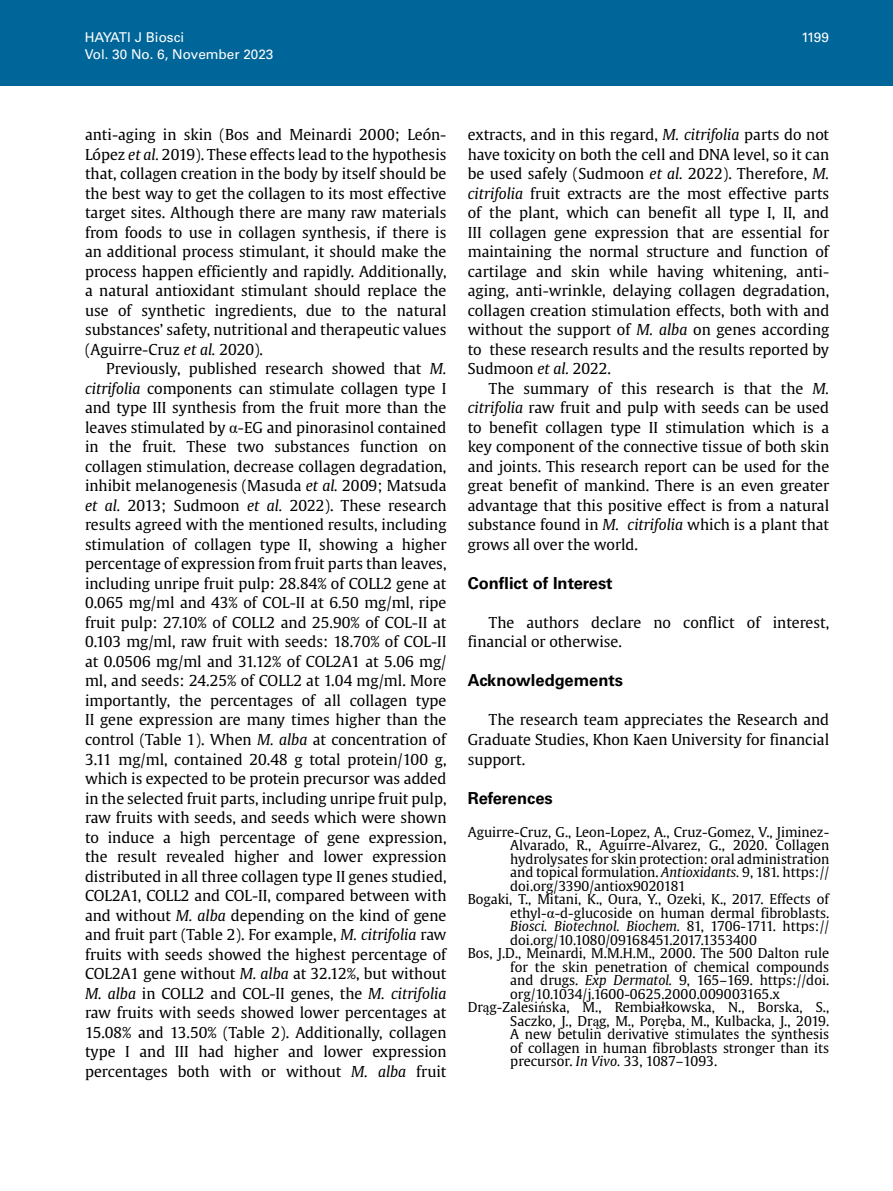
<style>
.page{position:relative;width:893px;height:1191px;background:#fff}
.page>*{position:absolute;margin:0;border:0;box-sizing:border-box;transform-origin:0 0}
.t1{font:700 16.5px "Univers LT Std";color:#000}
.t2{font:15px/19.5px "Gulliver";color:#000;text-align:justify}
.t3{font:13.5px "Gulliver";color:#000}
.t4{font:italic 13.5px "Gulliver";color:#000}
.t5{font:13.5px "Univers LT Std";color:#fff}
.s1{font-style:italic}
.s2{font-family:"Times New Roman";font-size:16.5px}
.s3{font-family:"Times New Roman";font-size:15px}
.s4{font-style:normal}
</style>
<div class="page">
<div style="left:0;top:0;width:893px;height:85px;background:#069"></div>
<p class="t5" style="left:85px;top:30px;width:101px">HAYATI J Biosci</p>
<p class="t5" style="left:801px;top:30px;width:29px">1199</p>
<p class="t5" style="left:85px;top:46px;width:190px">Vol. 30 No. 6, November 2023</p>
<p class="t2" style="left:85px;top:125px;width:363px">anti-aging in skin (Bos and Meinardi 2000; León-López <span class="s1">et al.</span> 2019). These effects lead to the hypothesis that, collagen creation in the body by itself should be the best way to get the collagen to its most effective target sites. Although there are many raw materials from foods to use in collagen synthesis, if there is an additional process stimulant, it should make the process happen efficiently and rapidly. Additionally, a natural antioxidant stimulant should replace the use of synthetic ingredients, due to the natural substances’ safety, nutritional and therapeutic values (Aguirre-Cruz <span class="s1">et al.</span> 2020).</p>
<p class="t2" style="left:85px;top:359px;width:363px;text-indent:21px">Previously, published research showed that <span class="s1">M. citrifolia</span> components can stimulate collagen type I and type III synthesis from the fruit more than the leaves stimulated by <span class="s2">α</span>-EG and pinorasinol contained in the fruit. These two substances function on collagen stimulation, decrease collagen degradation, inhibit melanogenesis (Masuda <span class="s1">et al.</span> 2009; Matsuda <span class="s1">et al.</span> 2013; Sudmoon <span class="s1">et al.</span> 2022). These research results agreed with the mentioned results, including stimulation of collagen type II, showing a higher percentage of expression from fruit parts than leaves, including unripe fruit pulp: 28.84% of COLL2 gene at 0.065 mg/ml and 43% of COL-II at 6.50 mg/ml, ripe fruit pulp: 27.10% of COLL2 and 25.90% of COL-II at 0.103 mg/ml, raw fruit with seeds: 18.70% of COL-II at 0.0506 mg/ml and 31.12% of COL2A1 at 5.06 mg/ ml, and seeds: 24.25% of COLL2 at 1.04 mg/ml. More importantly, the percentages of all collagen type II gene expression are many times higher than the control (Table 1). When <span class="s1">M. alba</span> at concentration of 3.11 mg/ml, contained 20.48 g total protein/100 g, which is expected to be protein precursor was added in the selected fruit parts, including unripe fruit pulp, raw fruits with seeds, and seeds which were shown to induce a high percentage of gene expression, the result revealed higher and lower expression distributed in all three collagen type II genes studied, COL2A1, COLL2 and COL-II, compared between with and without <span class="s1">M. alba</span> depending on the kind of gene and fruit part (Table 2). For example, <span class="s1">M. citrifolia</span> raw fruits with seeds showed the highest percentage of COL2A1 gene without <span class="s1">M. alba</span> at 32.12%, but without <span class="s1">M. alba</span> in COLL2 and COL-II genes, the <span class="s1">M. citrifolia </span>raw fruits with seeds showed lower percentages at 15.08% and 13.50% (Table 2). Additionally, collagen type I and III had higher and lower expression percentages both with or without <span class="s1">M. alba</span> fruit</p>
<p class="t2" style="left:468px;top:125px;width:363px">extracts, and in this regard, <span class="s1">M. citrifolia</span> parts do not have toxicity on both the cell and DNA level, so it can be used safely (Sudmoon <span class="s1">et al.</span> 2022). Therefore, <span class="s1">M. citrifolia</span> fruit extracts are the most effective parts of the plant, which can benefit all type I, II, and III collagen gene expression that are essential for maintaining the normal structure and function of cartilage and skin while having whitening, anti&shy;aging, anti-wrinkle, delaying collagen degradation, collagen creation stimulation effects, both with and without the support of <span class="s1">M. alba</span> on genes according to these research results and the results reported by Sudmoon <span class="s1">et al.</span> 2022.</p>
<p class="t2" style="left:468px;top:378px;width:363px;text-indent:21px">The summary of this research is that the <span class="s1">M. citrifolia</span> raw fruit and pulp with seeds can be used to benefit collagen type II stimulation which is a key component of the connective tissue of both skin and joints. This research report can be used for the great benefit of mankind. There is an even greater advantage that this positive effect is from a natural substance found in <span class="s1">M. citrifolia</span> which is a plant that grows all over the world.</p>
<p class="t1" style="left:468px;top:573px;width:146px">Conflict of Interest</p>
<p class="t2" style="left:468px;top:612px;width:363px;text-indent:21px">The authors declare no conflict of interest, financial or otherwise.</p>
<p class="t1" style="left:468px;top:671px;width:157px">Acknowledgements</p>
<p class="t2" style="left:468px;top:710px;width:363px;text-indent:21px">The research team appreciates the Research and Graduate Studies, Khon Kaen University for financial support.</p>
<p class="t1" style="left:468px;top:788px;width:87px">References</p>
<p class="t3" style="left:468px;top:823px;width:363px">Aguirre-Cruz, G., Leon-Lopez, A., Cruz-Gomez, V., Jiminez-</p>
<p class="t3" style="left:510px;top:836px;width:320px">Alvarado, R., Aguirre-Alvarez, G., 2020. Collagen</p>
<p class="t3" style="left:510px;top:850px;width:320px">hydrolysates for skin protection: oral administration</p>
<p class="t3" style="left:510px;top:863px;width:320px">and topical formulation. <span class="s1">Antioxidants.</span> 9, 181. https://</p>
<p class="t3" style="left:510px;top:877px;width:177px">doi.org/3390/antiox9020181</p>
<p class="t3" style="left:468px;top:890px;width:363px">Bogaki, T., Mitani, K., Oura, Y., Ozeki, K., 2017. Effects of</p>
<p class="t3" style="left:510px;top:904px;width:320px">ethyl-<span class="s3">α</span>-d-glucoside on human dermal fibroblasts.</p>
<p class="t4" style="left:510px;top:918px;width:320px">Biosci. Biotechnol. Biochem. <span class="s4">81, 1706-1711. https://</span></p>
<p class="t3" style="left:510px;top:931px;width:248px">doi.org/10.1080/09168451.2017.1353400</p>
<p class="t3" style="left:468px;top:944px;width:363px">Bos, J.D., Meinardi, M.M.H.M., 2000. The 500 Dalton rule</p>
<p class="t3" style="left:510px;top:958px;width:320px">for the skin penetration of chemical compounds</p>
<p class="t3" style="left:510px;top:971px;width:320px">and drugs. <span class="s1">Exp Dermatol.</span> 9, 165–169. https://doi.</p>
<p class="t3" style="left:510px;top:985px;width:271px">org/10.1034/j.1600-0625.2000.009003165.x</p>
<p class="t3" style="left:468px;top:998px;width:363px">Dr<span class="s3">ą</span>g-Zalesi<span class="s3">ń</span>ska, M., Rembiałkowska, N., Borska, S.,</p>
<p class="t3" style="left:510px;top:1012px;width:320px">Saczko, J., Dr<span class="s3">ą</span>g, M., Por<span class="s3">ę</span>ba, M., Kulbacka, J., 2019.</p>
<p class="t3" style="left:510px;top:1025px;width:320px">A new betulin derivative stimulates the synthesis</p>
<p class="t3" style="left:510px;top:1039px;width:320px">of collagen in human fibroblasts stronger than its</p>
<p class="t3" style="left:510px;top:1052px;width:208px">precursor. <span class="s1">In Vivo.</span> 33, 1087–1093.</p>
</div>
